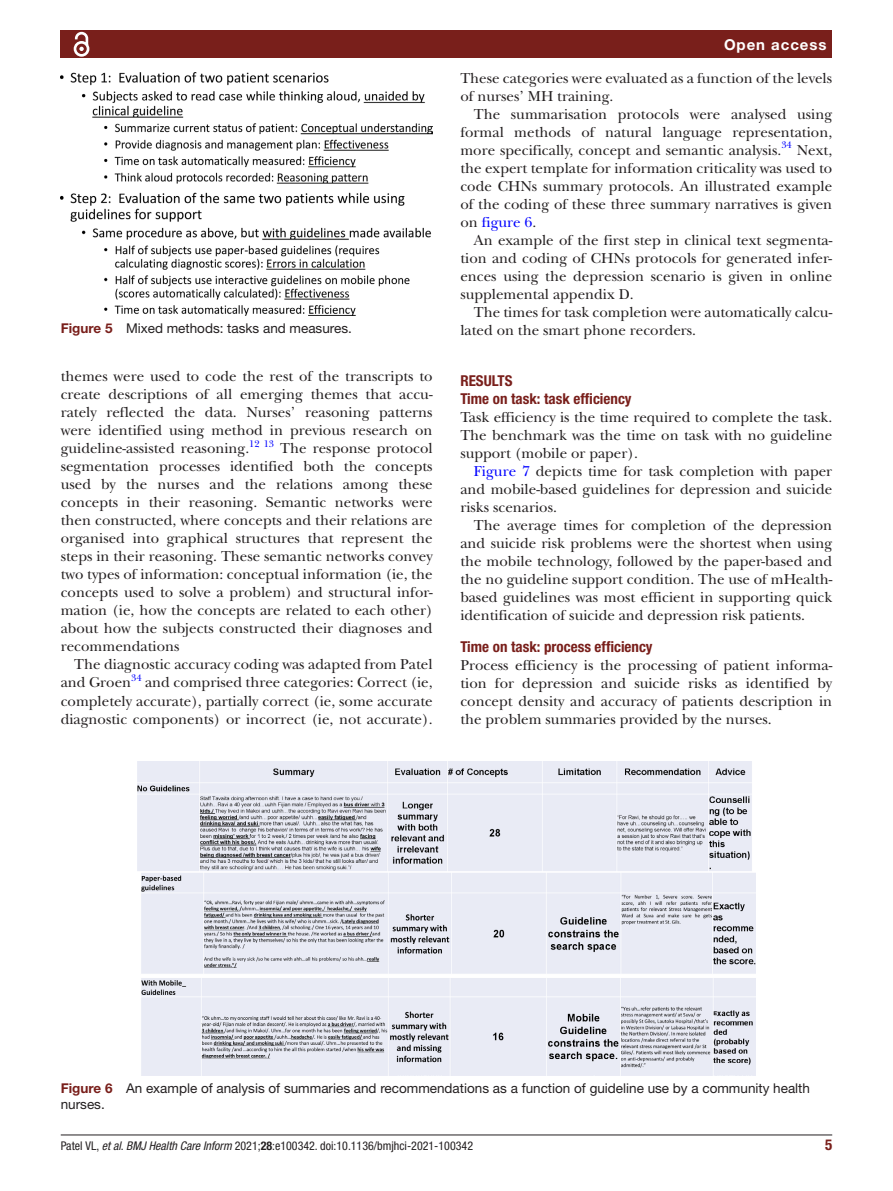
<style>
.page{position:relative;width:893px;height:1191px;background:#fff}
.page>*{position:absolute;margin:0;border:0;box-sizing:border-box;transform-origin:0 0}
.t1{font:15px/18px "New Baskerville";color:#231f20;text-align:justify}
.t2{font:700 condensed 15px/18px "Helvetica Neue LT Std";color:#791f1b}
.t3{font:700 15px "Helvetica Neue LT Std";letter-spacing:.065em;color:#fff}
.t4{font:13.5px/16.2px "Helvetica Neue LT Std";color:#231f20}
.t5{font:condensed 12px "Helvetica Neue LT Std";color:#231f20}
.s1{font-weight:700;color:#791f1b}
.s2{color:#00f}
.s3{font-style:italic}
.s4{font-weight:700}
</style>
<div class="page">
<hr style="left:61px;top:1134px;width:771px;height:1px;background:#231f20">
<div style="left:61px;top:31px;width:771px;height:27px;background:#791f1b"></div>
<svg style="left:73px;top:31px;width:17px;height:26px"></svg>
<img style="left:61px;top:73px;width:372px;height:242px">
<img style="left:138px;top:762px;width:617px;height:313px">
<p class="t4" style="left:61px;top:320px;width:293px"><span class="s1">Figure 5</span> Mixed methods: tasks and measures.</p>
<p class="t1" style="left:61px;top:367px;width:373px">themes were used to code the rest of the transcripts to create descriptions of all emerging themes that accu&shy;rately reflected the data. Nurses’ reasoning patterns were identified using method in previous research on guideline-assisted reasoning.<sup>12</sup> <sup>13</sup> The response protocol segmentation processes identified both the concepts used by the nurses and the relations among these concepts in their reasoning. Semantic networks were then constructed, where concepts and their relations are organised into graphical structures that represent the steps in their reasoning. These semantic networks convey two types of information: conceptual information (ie, the concepts used to solve a problem) and structural infor&shy;mation (ie, how the concepts are related to each other) about how the subjects constructed their diagnoses and recommendations</p>
<p class="t1" style="left:61px;top:655px;width:373px;text-indent:14px">The diagnostic accuracy coding was adapted from Patel and Groen<sup>34</sup> and comprised three categories: Correct (ie, completely accurate), partially correct (ie, some accurate diagnostic components) or incorrect (ie, not accurate).</p>
<p class="t3" style="left:724px;top:35px;width:104px">Open access</p>
<p class="t1" style="left:460px;top:69px;width:373px">These categories were evaluated as a function of the levels of nurses’ MH training.</p>
<p class="t1" style="left:460px;top:105px;width:373px;text-indent:14px">The summarisation protocols were analysed using formal methods of natural language representation, more specifically, concept and semantic analysis.<sup>34</sup> Next, the expert template for information criticality was used to code CHNs summary protocols. An illustrated example of the coding of these three summary narratives is given on <span class="s2">figure 6</span>.</p>
<p class="t1" style="left:460px;top:231px;width:373px;text-indent:14px">An example of the first step in clinical text segmenta&shy;tion and coding of CHNs protocols for generated infer&shy;ences using the depression scenario is given in online supplemental appendix D.</p>
<p class="t1" style="left:460px;top:303px;width:373px;text-indent:14px">The times for task completion were automatically calcu&shy;lated on the smart phone recorders.</p>
<p class="t2" style="left:460px;top:371px;width:173px">RESULTS<br>Time on task: task efficiency</p>
<p class="t1" style="left:460px;top:408px;width:373px">Task efficiency is the time required to complete the task.<br>The benchmark was the time on task with no guideline support (mobile or paper).</p>
<p class="t1" style="left:460px;top:462px;width:373px;text-indent:14px"><span class="s2">Figure 7</span> depicts time for task completion with paper and mobile-based guidelines for depression and suicide risks scenarios.</p>
<p class="t1" style="left:460px;top:516px;width:373px;text-indent:14px">The average times for completion of the depression and suicide risk problems were the shortest when using the mobile technology, followed by the paper-based and the no guideline support condition. The use of mHealth&shy;based guidelines was most efficient in supporting quick identification of suicide and depression risk patients.</p>
<p class="t2" style="left:460px;top:637px;width:194px">Time on task: process efficiency</p>
<p class="t1" style="left:460px;top:656px;width:373px">Process efficiency is the processing of patient informa&shy;tion for depression and suicide risks as identified by concept density and accuracy of patients description in the problem summaries provided by the nurses.</p>
<p class="t4" style="left:61px;top:1080px;width:751px"><span class="s1">Figure 6</span> An example of analysis of summaries and recommendations as a function of guideline use by a community health nurses.</p>
<p class="t5" style="left:61px;top:1138px;width:414px">Patel VL, <span class="s3">et al</span>. <span class="s3">BMJ Health Care Inform</span> 2021;<span class="s4">28</span>:e100342. doi:10.1136/bmjhci-2021-100342</p>
<p class="t2" style="left:825px;top:1135px;width:9px">5</p>
</div>
